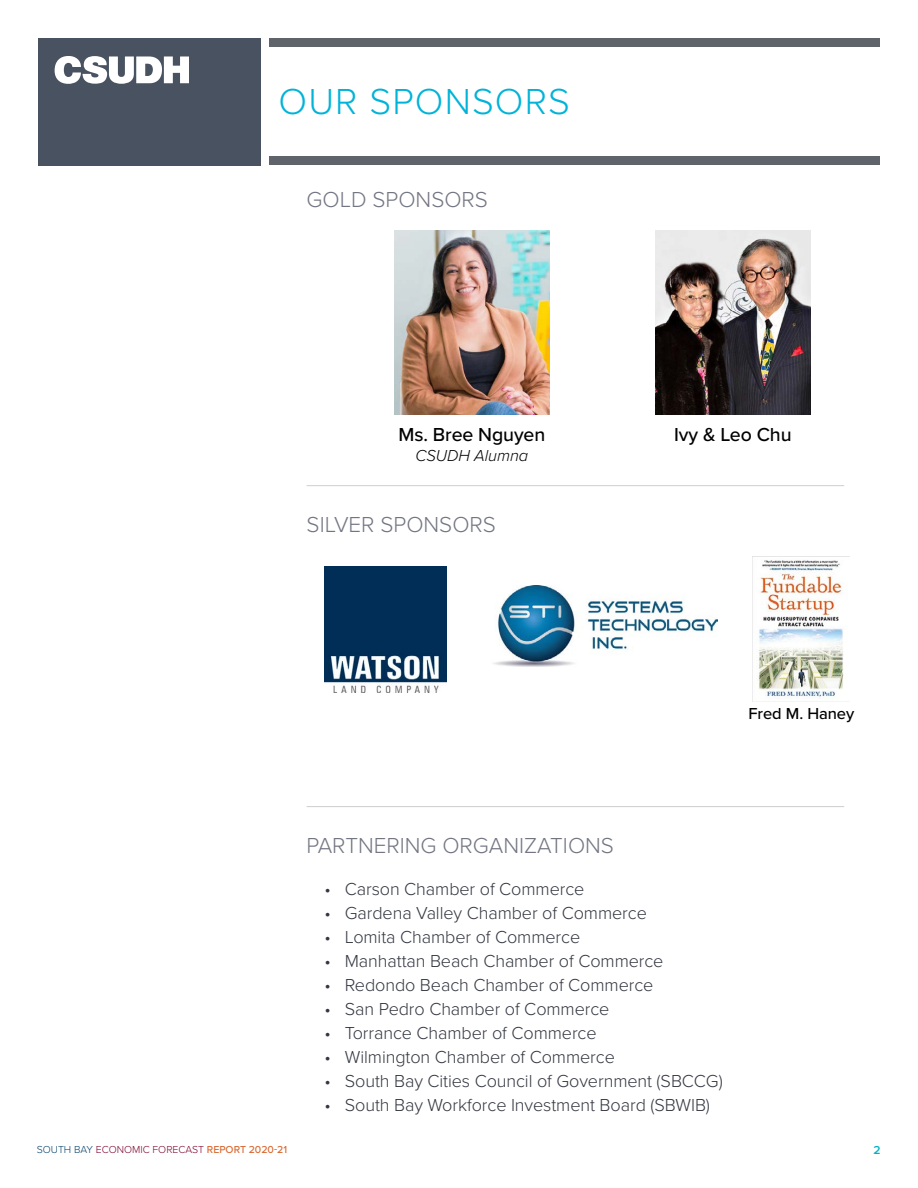
<style>
.page{position:relative;width:918px;height:1188px;background:#fff}
.page>*{position:absolute;margin:0;border:0;box-sizing:border-box;transform-origin:0 0}
.t1{font:300 37.5px "Proxima Nova";letter-spacing:.03em;color:#00b3d8}
.t2{font:300 22.5px "Proxima Nova";color:#727582}
.t3{font:500 19.5px "Proxima Nova";letter-spacing:-.005em;color:#000}
.t4{font:300 18px "Proxima Nova";letter-spacing:-.005em;color:#343741}
.t5{font:italic 300 16.5px "Proxima Nova";letter-spacing:-.005em;color:#000}
.t6{font:500 16.5px "Proxima Nova";letter-spacing:-.005em;color:#000}
.t7{font:600 12px "Proxima Nova";color:#00b3c5}
.t8{font:300 10.5px "Proxima Nova";color:#7d002e}
.s1{color:#00416b}
.s2{font-weight:500;color:#d96931}
</style>
<div class="page">
<hr style="left:307px;top:806px;width:537px;height:1px;background:#d1d3d4">
<hr style="left:307px;top:485px;width:537px;height:1px;background:#d1d3d4">
<div style="left:270px;top:157px;width:610px;height:8px;background:#5f636a"></div>
<div style="left:270px;top:38px;width:610px;height:8px;background:#5f636a"></div>
<div style="left:38px;top:38px;width:222px;height:127px;background:#485261"></div>
<svg style="left:55px;top:56px;width:134px;height:28px"></svg>
<img style="left:395px;top:231px;width:154px;height:183px">
<img style="left:656px;top:231px;width:154px;height:183px">
<img style="left:325px;top:566px;width:122px;height:126px">
<img style="left:758px;top:560px;width:90px;height:142px">
<img style="left:494px;top:585px;width:224px;height:82px">
<h1 class="t1" style="left:279px;top:79px;width:293px">OUR SPONSORS</h1>
<h3 class="t2" style="left:307px;top:186px;width:183px">GOLD SPONSORS</h3>
<h3 class="t3" style="left:398px;top:423px;width:148px">Ms. Bree Nguyen</h3>
<p class="t5" style="left:415px;top:445px;width:114px">CSUDH Alumna</p>
<p class="t2" style="left:307px;top:511px;width:191px">SILVER SPONSORS</p>
<p class="t3" style="left:674px;top:423px;width:119px">Ivy &amp; Leo Chu</p>
<p class="t6" style="left:749px;top:704px;width:107px">Fred M. Haney</p>
<p class="t2" style="left:307px;top:832px;width:309px">PARTNERING ORGANIZATIONS</p>
<p class="t4" style="left:325px;top:878px;width:261px">• Carson Chamber of Commerce</p>
<p class="t4" style="left:325px;top:902px;width:324px">• Gardena Valley Chamber of Commerce</p>
<p class="t4" style="left:325px;top:926px;width:257px">• Lomita Chamber of Commerce</p>
<p class="t4" style="left:325px;top:950px;width:340px">• Manhattan Beach Chamber of Commerce</p>
<p class="t4" style="left:325px;top:974px;width:330px">• Redondo Beach Chamber of Commerce</p>
<p class="t4" style="left:325px;top:998px;width:286px">• San Pedro Chamber of Commerce</p>
<p class="t4" style="left:325px;top:1022px;width:274px">• Torrance Chamber of Commerce</p>
<p class="t4" style="left:325px;top:1046px;width:292px">• Wilmington Chamber of Commerce</p>
<p class="t4" style="left:325px;top:1070px;width:400px">• South Bay Cities Council of Government (SBCCG)</p>
<p class="t4" style="left:325px;top:1094px;width:387px">• South Bay Workforce Investment Board (SBWIB)</p>
<p class="t8" style="left:37px;top:1143px;width:252px"><span class="s1">SOUTH BAY</span> ECONOMIC FORECAST <span class="s2">REPORT 2020-21</span></p>
<p class="t7" style="left:874px;top:1143px;width:9px">2</p>
</div>
